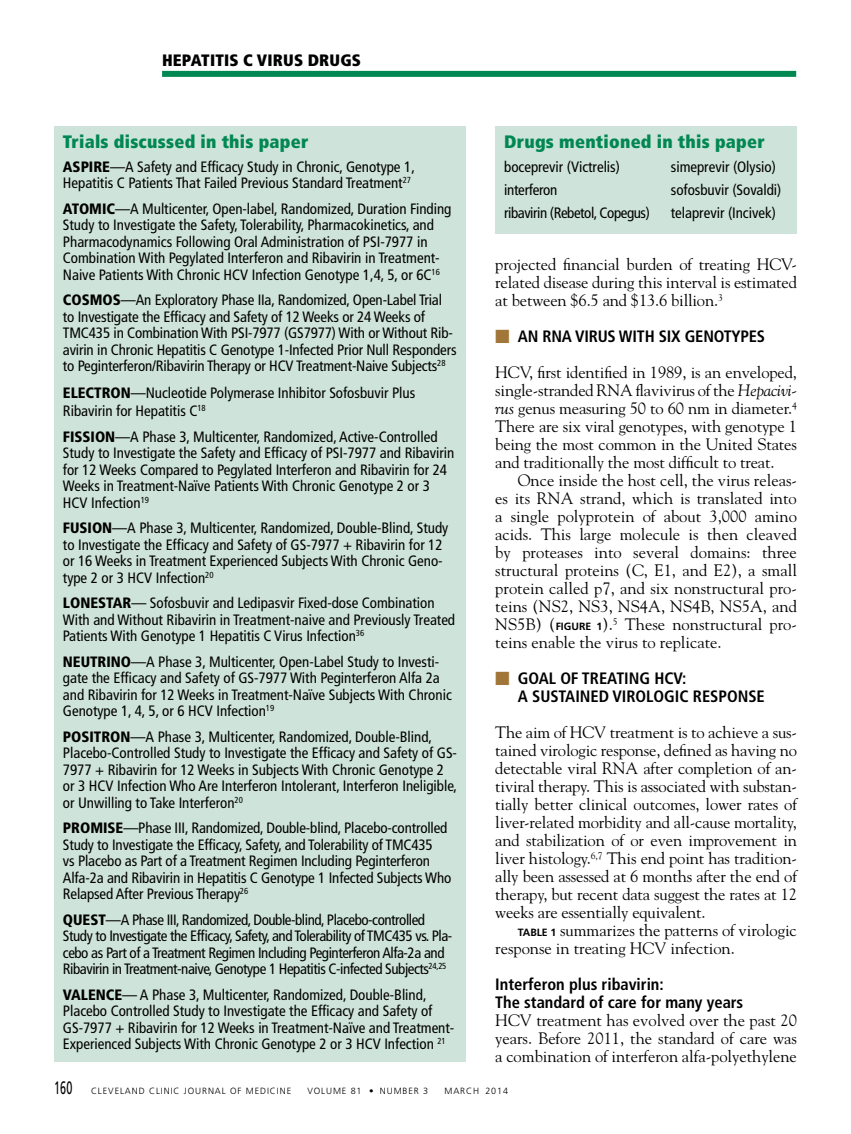
<style>
.page{position:relative;width:851px;height:1134px;background:#fff}
.page>*{position:absolute;margin:0;border:0;box-sizing:border-box;transform-origin:0 0}
.t1{font:900 condensed 18px "Frutiger LT Std";letter-spacing:.015em;color:#008752}
.t2{font:16.5px/18px "Goudy Std";letter-spacing:-.01em;color:#000;text-align:justify}
.t3{font:700 condensed 16.5px/18px "Frutiger LT Std";color:#000}
.t4{font:900 condensed 16.5px "Frutiger LT Std";letter-spacing:.01em;color:#000}
.t5{font:condensed 15px/16.5px "Frutiger LT Std";color:#000}
.t6{font:condensed 15px/16.5px "Frutiger LT Std";letter-spacing:-.03em;color:#000}
.t7{font:condensed 15px/23.2px "Frutiger LT Std";letter-spacing:-.02em;color:#000}
.t8{font:300 9px "Frutiger LT Std";letter-spacing:.1em;color:#000}
.s1{font-weight:900}
.s2{font-family:"Universal Std Newswith Comm Pi";font-weight:400;font-stretch:normal;color:#a17739}
.s3{font-style:italic}
.s4{font-family:"Frutiger LT Std";font-weight:700;font-size:10.5px}
.s5{font-weight:400;font-size:18px}
</style>
<div class="page">
<div style="left:162px;top:71px;width:634px;height:6px;background:#008752"></div>
<div style="left:54px;top:126px;width:412px;height:936px;background:#cee3d9"></div>
<div style="left:495px;top:126px;width:301px;height:107px;background:#cee3d9"></div>
<p class="t4" style="left:162px;top:51px;width:200px">HEPATITIS C VIRUS DRUGS</p>
<p class="t1" style="left:63px;top:131px;width:247px">Trials discussed in this paper</p>
<p class="t5" style="left:63px;top:158px;width:353px"><span class="s1">ASPIRE</span>—A Safety and Efficacy Study in Chronic, Genotype 1,<br>Hepatitis C Patients That Failed Previous Standard Treatment<sup>27</sup></p>
<p class="t5" style="left:63px;top:200px;width:390px"><span class="s1">ATOMIC</span>—A Multicenter, Open-label, Randomized, Duration Finding Study to Investigate the Safety, Tolerability, Pharmacokinetics, and Pharmacodynamics Following Oral Administration of PSI-7977 in Combination With Pegylated Interferon and Ribavirin in Treatment-Naive Patients With Chronic HCV Infection Genotype 1,4, 5, or 6C<sup>16</sup></p>
<p class="t5" style="left:63px;top:292px;width:395px"><span class="s1">COSMOS</span>—An Exploratory Phase IIa, Randomized, Open-Label Trial to Investigate the Efficacy and Safety of 12 Weeks or 24 Weeks of TMC435 in Combination With PSI-7977 (GS7977) With or Without Rib&shy;avirin in Chronic Hepatitis C Genotype 1-Infected Prior Null Responders to Peginterferon/Ribavirin Therapy or HCV Treatment-Naive Subjects<sup>28</sup></p>
<p class="t5" style="left:63px;top:384px;width:354px;line-height:18px"><span class="s1">ELECTRON</span>—Nucleotide Polymerase Inhibitor Sofosbuvir Plus<br>Ribavirin for Hepatitis C<sup>18</sup></p>
<p class="t5" style="left:63px;top:428px;width:393px"><span class="s1">FISSION</span>—A Phase 3, Multicenter, Randomized, Active-Controlled Study to Investigate the Safety and Efficacy of PSI-7977 and Ribavirin for 12 Weeks Compared to Pegylated Interferon and Ribavirin for 24<br>Weeks in Treatment-Naïve Patients With Chronic Genotype 2 or 3<br>HCV Infection<sup>19</sup></p>
<p class="t5" style="left:63px;top:520px;width:387px"><span class="s1">FUSION</span>—A Phase 3, Multicenter, Randomized, Double-Blind, Study to Investigate the Efficacy and Safety of GS-7977 + Ribavirin for 12 or 16 Weeks in Treatment Experienced Subjects With Chronic Geno&shy;type 2 or 3 HCV Infection<sup>20</sup></p>
<p class="t5" style="left:63px;top:595px;width:394px"><span class="s1">LONESTAR</span>— Sofosbuvir and Ledipasvir Fixed-dose Combination<br>With and Without Ribavirin in Treatment-naive and Previously Treated<br>Patients With Genotype 1 Hepatitis C Virus Infection<sup>36</sup></p>
<p class="t5" style="left:63px;top:653px;width:390px"><span class="s1">NEUTRINO</span>—A Phase 3, Multicenter, Open-Label Study to Investi&shy;gate the Efficacy and Safety of GS-7977 With Peginterferon Alfa 2a and Ribavirin for 12 Weeks in Treatment-Naïve Subjects With Chronic Genotype 1, 4, 5, or 6 HCV Infection<sup>19</sup></p>
<p class="t5" style="left:63px;top:728px;width:395px"><span class="s1">POSITRON</span>—A Phase 3, Multicenter, Randomized, Double-Blind, Placebo-Controlled Study to Investigate the Efficacy and Safety of GS-7977 + Ribavirin for 12 Weeks in Subjects With Chronic Genotype 2 or 3 HCV Infection Who Are Interferon Intolerant, Interferon Ineligible, or Unwilling to Take Interferon<sup>20</sup></p>
<p class="t5" style="left:63px;top:820px;width:390px"><span class="s1">PROMISE</span>—Phase III, Randomized, Double-blind, Placebo-controlled Study to Investigate the Efficacy, Safety, and Tolerability of TMC435<br>vs Placebo as Part of a Treatment Regimen Including Peginterferon Alfa-2a and Ribavirin in Hepatitis C Genotype 1 Infected Subjects Who Relapsed After Previous Therapy<sup>26</sup></p>
<p class="t6" style="left:63px;top:911px;width:391px"><span class="s1">QUEST</span>—A Phase III, Randomized, Double-blind, Placebo-controlled Study to Investigate the Efficacy, Safety, and Tolerability of TMC435 vs. Pla&shy;cebo as Part of a Treatment Regimen Including Peginterferon Alfa-2a and Ribavirin in Treatment-naive, Genotype 1 Hepatitis C-infected Subjects<sup>24,25</sup></p>
<p class="t5" style="left:63px;top:986px;width:393px"><span class="s1">VALENCE</span>— A Phase 3, Multicenter, Randomized, Double-Blind, Placebo Controlled Study to Investigate the Efficacy and Safety of GS-7977 + Ribavirin for 12 Weeks in Treatment-Naïve and Treatment-Experienced Subjects With Chronic Genotype 2 or 3 HCV Infection <sup>21</sup></p>
<p class="t1" style="left:504px;top:131px;width:262px">Drugs mentioned in this paper</p>
<p class="t7" style="left:504px;top:155px;width:147px">boceprevir (Victrelis) interferon<br>ribavirin (Rebetol, Copegus)</p>
<p class="t5" style="left:670px;top:155px;width:112px;line-height:23.2px">simeprevir (Olysio) sofosbuvir (Sovaldi) telaprevir (Incivek)</p>
<p class="t2" style="left:495px;top:255px;width:303px">projected financial burden of treating HCV&shy;related disease during this interval is estimated at between $6.5 and $13.6 billion.<sup>3</sup></p>
<p class="t3" style="left:495px;top:327px;width:271px"><span class="s2">■</span> AN RNA VIRUS WITH SIX GENOTYPES</p>
<p class="t2" style="left:495px;top:363px;width:303px">HCV, first identified in 1989, is an enveloped, single-stranded RNA flavivirus of the <span class="s3">Hepacivi&shy;rus</span> genus measuring 50 to 60 nm in diameter.<sup>4<br></sup>There are six viral genotypes, with genotype 1 being the most common in the United States and traditionally the most difficult to treat.</p>
<p class="t2" style="left:495px;top:471px;width:303px;text-indent:23px">Once inside the host cell, the virus releas&shy;es its RNA strand, which is translated into a single polyprotein of about 3,000 amino acids. This large molecule is then cleaved by proteases into several domains: three structural proteins (C, E1, and E2), a small protein called p7, and six nonstructural pro&shy;teins (NS2, NS3, NS4A, NS4B, NS5A, and NS5B) (<span class="s4">FIGURE 1</span>).<sup>5</sup> These nonstructural pro&shy;teins enable the virus to replicate.</p>
<p class="t3" style="left:518px;top:669px;width:248px;text-indent:-23px"><span class="s2">■</span> GOAL OF TREATING HCV:<br>A SUSTAINED VIROLOGIC RESPONSE</p>
<p class="t2" style="left:495px;top:723px;width:303px">The aim of HCV treatment is to achieve a sus&shy;tained virologic response, defined as having no detectable viral RNA after completion of an&shy;tiviral therapy. This is associated with substan&shy;tially better clinical outcomes, lower rates of liver-related morbidity and all-cause mortality, and stabilization of or even improvement in liver histology.<sup>6,7</sup> This end point has tradition&shy;ally been assessed at 6 months after the end of therapy, but recent data suggest the rates at 12 weeks are essentially equivalent.</p>
<p class="t2" style="left:495px;top:921px;width:303px;text-indent:22px"><span class="s4">TABLE 1</span> summarizes the patterns of virologic response in treating HCV infection.</p>
<p class="t3" style="left:495px;top:975px;width:249px">Interferon plus ribavirin:<br>The standard of care for many years</p>
<p class="t2" style="left:495px;top:1011px;width:303px">HCV treatment has evolved over the past 20 years. Before 2011, the standard of care was a combination of interferon alfa-polyethylene</p>
<p class="t8" style="left:54px;top:1085px;width:239px"><span class="s5">160</span> CLEVELAND CLINIC JOURNAL OF MEDICINE</p>
<p class="t8" style="left:307px;top:1085px;width:122px">VOLUME 81 • NUMBER 3</p>
<p class="t8" style="left:444px;top:1085px;width:65px">MARCH 2014</p>
</div>
